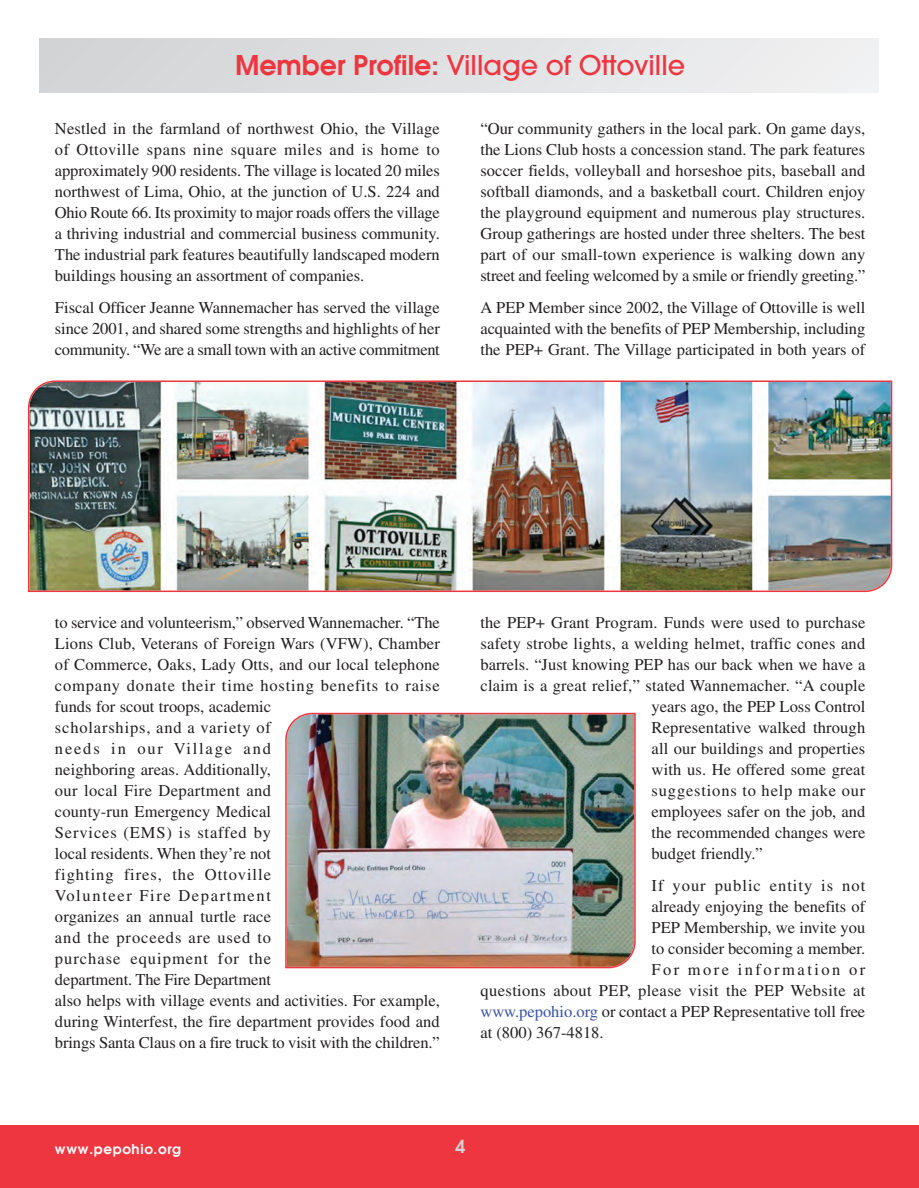
<style>
.page{position:relative;width:919px;height:1188px;background:#fff}
.page>*{position:absolute;margin:0;border:0;box-sizing:border-box;transform-origin:0 0}
.t1{font:500 27px "Avant Garde";color:#ee3640}
.t2{font:600 18px "Avant Garde";color:#d1d2d4}
.t3{font:16.5px/21px "Times";letter-spacing:.005em;color:#231f20;text-align:justify}
.t4{font:16.5px "Times";letter-spacing:.025em;color:#231f20}
.t5{font:16.5px "Times";letter-spacing:.05em;color:#231f20}
.t6{font:16.5px "Times";letter-spacing:.06em;color:#231f20}
.t7{font:16.5px "Times";letter-spacing:.15em;color:#231f20}
.t8{font:600 13.5px "Avant Garde";letter-spacing:.05em;color:#fff}
.s1{font-weight:600}
.s2{color:#3952a3}
</style>
<div class="page">
<div style="left:0;top:1125px;width:919px;height:63px;background:#ee3640"></div>
<div style="left:39px;top:39px;width:839px;height:53px;background:linear-gradient(to right,#d1d3d5,#f1f1f2)"></div>
<img style="left:28px;top:380px;width:864px;height:212px">
<img style="left:285px;top:713px;width:350px;height:255px">
<h1 class="t1" style="left:235px;top:55px;width:451px"><span class="s1">Member Profile:</span> Village of Ottoville</h1>
<p class="t3" style="left:55px;top:120px;width:386px">Nestled in the farmland of northwest Ohio, the Village of Ottoville spans nine square miles and is home to approximately 900 residents. The village is located 20 miles northwest of Lima, Ohio, at the junction of U.S. 224 and Ohio Route 66. Its proximity to major roads offers the village a thriving industrial and commercial business community.<br>The industrial park features beautifully landscaped modern buildings housing an assortment of companies.</p>
<p class="t3" style="left:55px;top:298px;width:386px">Fiscal Officer Jeanne Wannemacher has served the village since 2001, and shared some strengths and highlights of her community. “We are a small town with an active commitment</p>
<p class="t3" style="left:480px;top:120px;width:386px">“Our community gathers in the local park. On game days, the Lions Club hosts a concession stand. The park features soccer fields, volleyball and horseshoe pits, baseball and softball diamonds, and a basketball court. Children enjoy the playground equipment and numerous play structures.<br>Group gatherings are hosted under three shelters. The best part of our small-town experience is walking down any street and feeling welcomed by a smile or friendly greeting.”</p>
<p class="t3" style="left:480px;top:299px;width:386px">A PEP Member since 2002, the Village of Ottoville is well acquainted with the benefits of PEP Membership, including the PEP+ Grant. The Village participated in both years of</p>
<p class="t3" style="left:55px;top:613px;width:386px;text-align:left">to service and volunteerism,” observed Wannemacher. “The Lions Club, Veterans of Foreign Wars (VFW), Chamber of Commerce, Oaks, Lady Otts, and our local telephone company donate their time hosting benefits to raise funds for scout troops, academic<br>scholarships, and a variety of<br>needs in our Village and<br>neighboring areas. Additionally,<br>our local Fire Department and<br>county-run Emergency Medical<br>Services (EMS) is staffed by<br>local residents. When they’re not<br>fighting fires, the Ottoville<br>Volunteer Fire Department<br>organizes an annual turtle race<br>and the proceeds are used to<br>purchase equipment for the<br>department. The Fire Department<br>also helps with village events and activities. For example, during Winterfest, the fire department provides food and brings Santa Claus on a fire truck to visit with the children.”</p>
<p class="t3" style="left:480px;top:614px;width:386px">the PEP+ Grant Program. Funds were used to purchase</p>
<p class="t3" style="left:480px;top:635px;width:386px">safety strobe lights, a welding helmet, traffic cones and</p>
<p class="t3" style="left:480px;top:656px;width:386px">barrels. “Just knowing PEP has our back when we have a</p>
<p class="t3" style="left:480px;top:677px;width:386px">claim is a great relief,” stated Wannemacher. “A couple</p>
<p class="t3" style="left:651px;top:698px;width:215px">years ago, the PEP Loss Control</p>
<p class="t3" style="left:651px;top:719px;width:215px">Representative walked through</p>
<p class="t3" style="left:651px;top:740px;width:215px">all our buildings and properties</p>
<p class="t3" style="left:651px;top:761px;width:215px">with us. He offered some great</p>
<p class="t5" style="left:651px;top:785px;width:215px">suggestions to help make our</p>
<p class="t3" style="left:651px;top:803px;width:215px">employees safer on the job, and</p>
<p class="t3" style="left:651px;top:824px;width:215px">the recommended changes were</p>
<p class="t3" style="left:651px;top:845px;width:113px">budget friendly.”</p>
<p class="t6" style="left:651px;top:879px;width:215px">If your public entity is not</p>
<p class="t3" style="left:651px;top:897px;width:215px">already enjoying the benefits of</p>
<p class="t3" style="left:651px;top:918px;width:215px">PEP Membership, we invite you</p>
<p class="t3" style="left:651px;top:939px;width:215px">to consider becoming a member.</p>
<p class="t7" style="left:651px;top:963px;width:215px">For more information or</p>
<p class="t4" style="left:480px;top:984px;width:386px">questions about PEP, please visit the PEP Website at</p>
<p class="t3" style="left:480px;top:1002px;width:386px"><span class="s2">www.pepohio.org</span> or contact a PEP Representative toll free</p>
<p class="t3" style="left:480px;top:1023px;width:125px">at (800) 367-4818.</p>
<p class="t8" style="left:55px;top:1141px;width:128px">www.pepohio.org</p>
<p class="t2" style="left:455px;top:1136px;width:12px">4</p>
</div>
